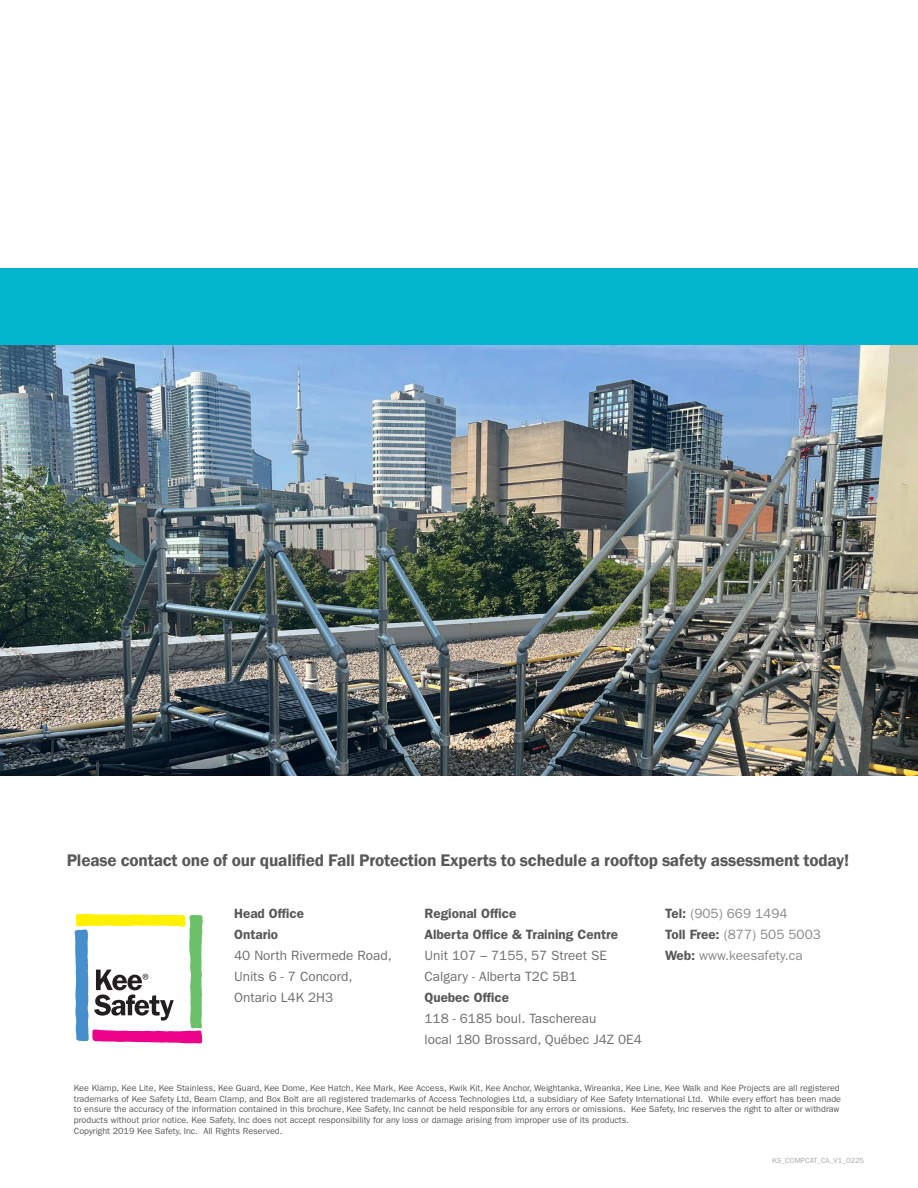
<style>
.page{position:relative;width:918px;height:1188px;background:#fff}
.page>*{position:absolute;margin:0;border:0;box-sizing:border-box;transform-origin:0 0}
.t1{font:600 17.25px "Franklin Gothic";letter-spacing:-.01em;color:#57585a}
.t2{font:13.5px/21px "ITC Franklin Gothic Std";color:#6c6d70}
.t3{font:600 13.5px/21px "ITC Franklin Gothic Std";color:#57585a}
.t4{font:13.5px/21px "ITC Franklin Gothic Std";color:#87898c}
.t5{font:9px/10.8px "ITC Franklin Gothic Std";color:#57585a}
.t6{font:7.5px "ITC Franklin Gothic Std";color:#a8a9ad}
.s1{font-weight:600;color:#57585a}
</style>
<div class="page">
<svg style="left:75px;top:914px;width:128px;height:129px"></svg>
<img style="left:0;top:345px;width:918px;height:431px">
<div style="left:0;top:268px;width:918px;height:77px;background:#03b6cd"></div>
<h1 class="t1" style="left:67px;top:850px;width:784px">Please contact one of our qualified Fall Protection Experts to schedule a rooftop safety assessment today!</h1>
<h2 class="t3" style="left:234px;top:903px;width:71px">Head Office<br>Ontario</h2>
<h2 class="t2" style="left:234px;top:945px;width:159px">40 North Rivermede Road,<br>Units 6 - 7 Concord,<br>Ontario L4K 2H3</h2>
<h2 class="t3" style="left:425px;top:903px;width:195px">Regional Office<br>Alberta Office &amp; Training Centre</h2>
<h2 class="t2" style="left:425px;top:945px;width:184px">Unit 107 – 7155, 57 Street SE<br>Calgary - Alberta T2C 5B1</h2>
<h2 class="t3" style="left:425px;top:987px;width:86px">Quebec Office</h2>
<h2 class="t2" style="left:425px;top:1008px;width:219px">118 - 6185 boul. Taschereau<br>local 180 Brossard, Québec J4Z 0E4</h2>
<h2 class="t4" style="left:665px;top:903px;width:157px"><span class="s1">Tel:</span> (905) 669 1494<br><span class="s1">Toll Free:</span> (877) 505 5003<br><span class="s1">Web:</span> www.keesafety.ca</h2>
<p class="t5" style="left:74px;top:1082px;width:769px">Kee Klamp, Kee Lite, Kee Stainless, Kee Guard, Kee Dome, Kee Hatch, Kee Mark, Kee Access, Kwik Kit, Kee Anchor, Weightanka, Wireanka, Kee Line, Kee Walk and Kee Projects are all registered trademarks of Kee Safety Ltd, Beam Clamp, and Box Bolt are all registered trademarks of Access Technologies Ltd, a subsidiary of Kee Safety International Ltd. While every effort has been made to ensure the accuracy of the information contained in this brochure, Kee Safety, Inc cannot be held responsible for any errors or omissions. Kee Safety, Inc reserves the right to alter or withdraw products without prior notice. Kee Safety, Inc does not accept responsibility for any loss or damage arising from improper use of its products.<br>Copyright 2019 Kee Safety, Inc. All Rights Reserved.</p>
<p class="t6" style="left:772px;top:1156px;width:93px">KS_COMPCAT_CA_V1_0225</p>
</div>
